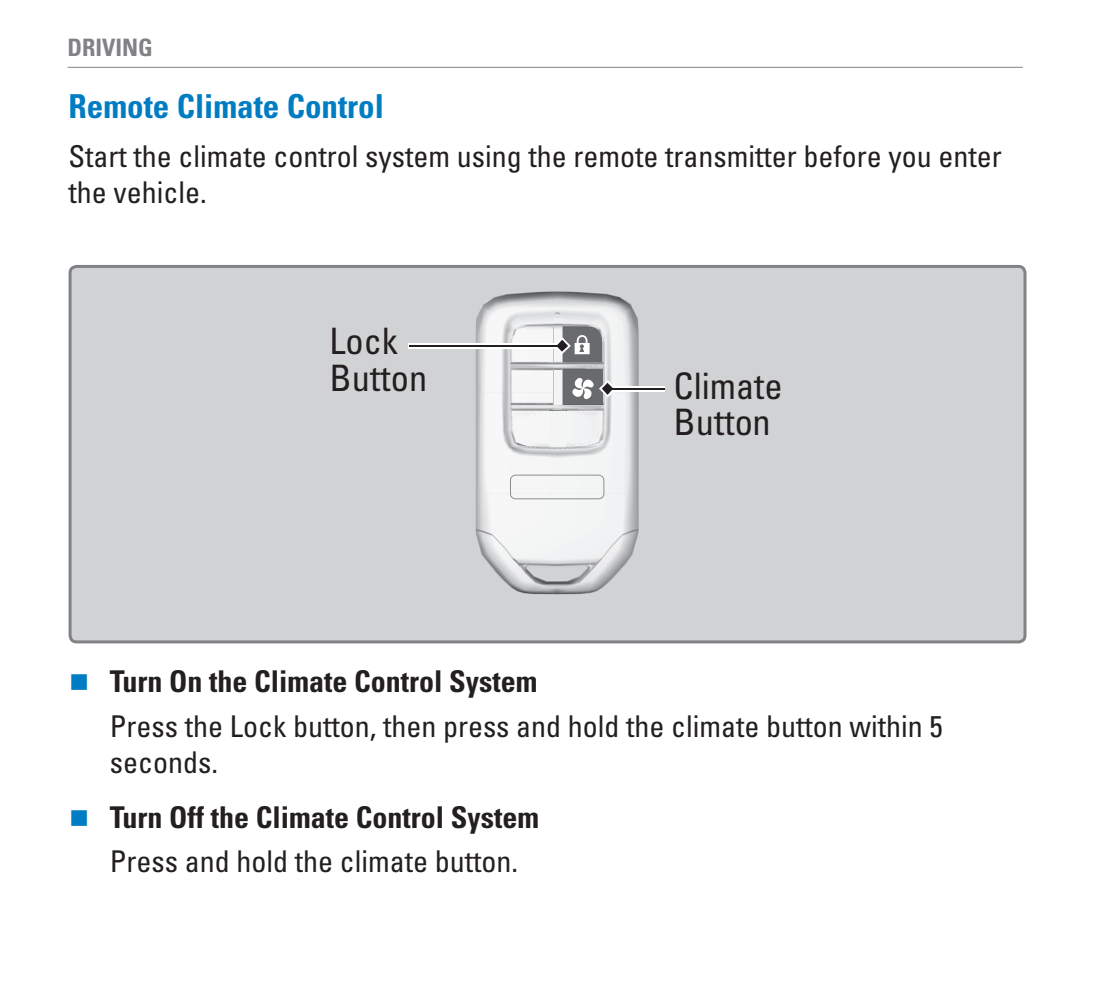
<style>
.page{position:relative;width:1107px;height:992px;background:#fff}
.page>*{position:absolute;margin:0;border:0;box-sizing:border-box;transform-origin:0 0}
.t1{font:condensed 36.3px/36.3px "Univers";color:#231f20}
.t2{font:700 condensed 33px "Univers LT Std";color:#007cc2}
.t3{font:condensed 30px/36px "Univers LT Std";color:#231f20}
.t4{font:700 condensed 30px/44.7px "Univers LT Std";color:#231f20}
.t5{font:700 condensed 24px "Univers LT Std";color:#808285}
.s1{color:#007cc2}
.s2{font-weight:700}
.s3{font-weight:400}
</style>
<div class="page">
<hr style="left:68px;top:67px;width:955px;height:1px;background:#808285">
<div style="left:70px;top:266px;width:955px;height:376px;background:#d1d2d4;border-radius:6px"></div>
<img style="left:476px;top:292px;width:163px;height:302px">
<img style="left:562px;top:369px;width:40px;height:36px">
<img style="left:562px;top:326px;width:40px;height:37px">
<svg style="left:510px;top:475px;width:94px;height:24px;background:#ecedee"></svg>
<div style="left:553px;top:370px;width:10px;height:34px;background:#f3f4f4"></div>
<div style="left:550px;top:411px;width:15px;height:36px;background:#f3f4f4"></div>
<hr style="left:553px;top:370px;width:1px;height:34px;background:#c2c3c6">
<hr style="left:562px;top:370px;width:1px;height:34px;background:#b2b3b7">
<hr style="left:553px;top:326px;width:1px;height:36px;background:#c2c3c6">
<hr style="left:562px;top:326px;width:1px;height:36px;background:#b2b3b7">
<svg style="left:549px;top:447px;width:18px;height:1px"></svg>
<svg style="left:547px;top:410px;width:19px;height:1px"></svg>
<div style="left:610px;top:386px;width:55px;height:5px;background:#fff"></div>
<svg style="left:572px;top:377px;width:45px;height:23px"></svg>
<hr style="left:609px;top:388px;width:56px;height:2px;background:#231f20">
<div style="left:409px;top:343px;width:151px;height:5px;background:#fff"></div>
<svg style="left:553px;top:335px;width:37px;height:19px"></svg>
<hr style="left:409px;top:345px;width:151px;height:2px;background:#231f20">
<div style="left:69px;top:265px;width:958px;height:378px;border:3px solid #808285;border-radius:6px"></div>
<p class="t5" style="left:68px;top:33px;width:87px">DRIVING</p>
<p class="t2" style="left:69px;top:86px;width:317px">Remote Climate Control</p>
<p class="t3" style="left:69px;top:138px;width:935px">Start the climate control system using the remote transmitter before you enter the vehicle.</p>
<p class="t1" style="left:329px;top:323px;width:99px">Lock<br>Button</p>
<p class="t1" style="left:673px;top:367px;width:111px">Climate<br>Button</p>
<p class="t3" style="left:110px;top:658px;width:835px;line-height:44.7px;text-indent:-41px"><span class="s1">■</span> <span class="s2">Turn On the Climate Control System<br></span>Press the Lock button, then press and hold the climate button within 5</p>
<p class="t3" style="left:110px;top:743px;width:110px">seconds.</p>
<p class="t4" style="left:110px;top:794px;width:431px;text-indent:-41px"><span class="s1">■</span> Turn Off the Climate Control System<br><span class="s3">Press and hold the climate button.</span></p>
</div>
